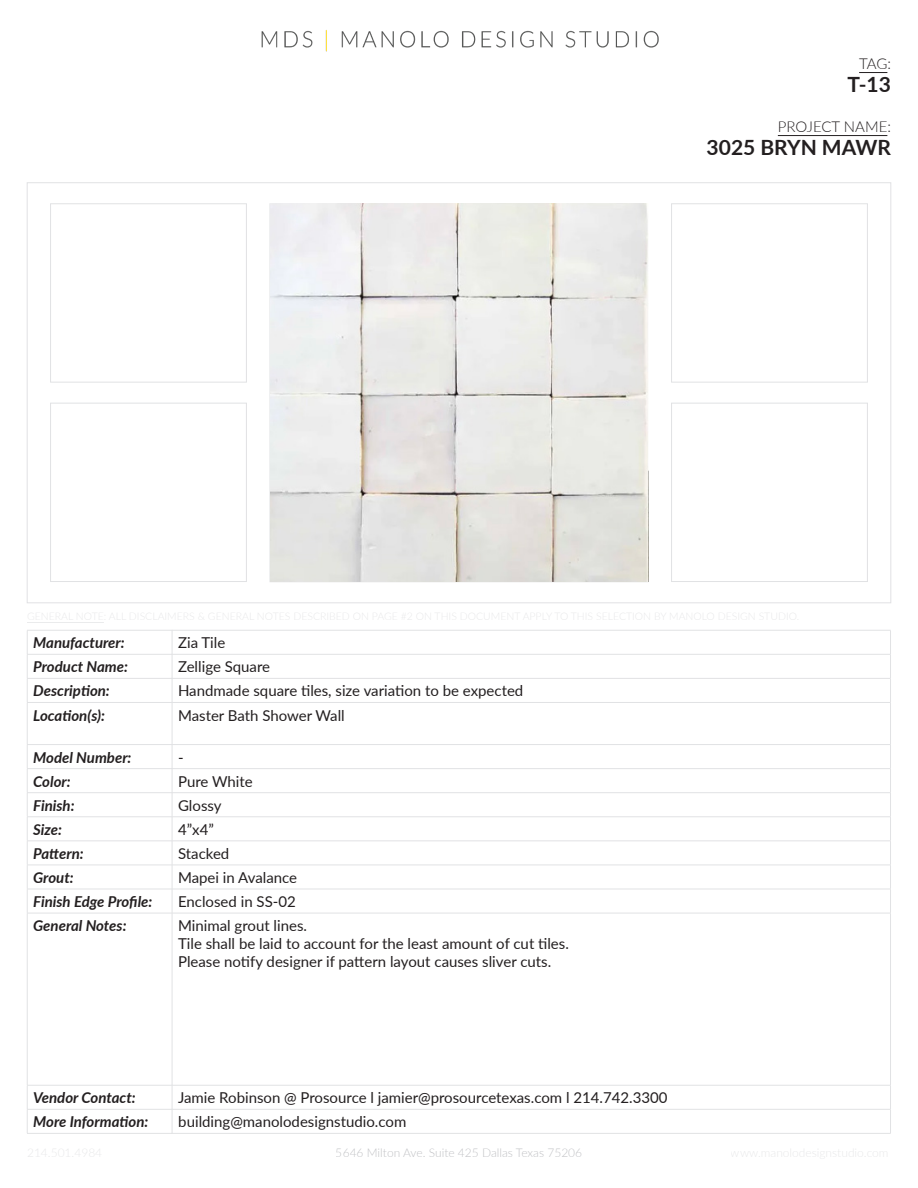
<style>
.page{position:relative;width:918px;height:1188px;background:#fff}
.page>*{position:absolute;margin:0;border:0;box-sizing:border-box;transform-origin:0 0}
.t1{font:700 21px "Lato";color:#231f20}
.t2{font:15px/24px "Lato";color:#231f20}
.t3{font:italic 700 15px/24px "Lato";color:#231f20}
.t4{font:300 15px "Lato";color:#231f20}
.t5{font:300 12px "Lato";color:#b0b1b5}
</style>
<div class="page">
<img style="left:261px;top:30px;width:398px;height:22px">
<svg style="left:859px;top:72px;width:28px;height:1px"></svg>
<hr style="left:778px;top:135px;width:109px;height:1px;background:#231f20">
<hr style="left:27px;top:630px;width:145px;height:1px;background:#e1e2e4">
<hr style="left:27px;top:654px;width:145px;height:1px;background:#e1e2e4">
<hr style="left:27px;top:678px;width:145px;height:1px;background:#e1e2e4">
<svg style="left:27px;top:631px;width:1px;height:71px"></svg>
<hr style="left:27px;top:702px;width:145px;height:1px;background:#e1e2e4">
<hr style="left:27px;top:703px;width:1px;height:41px;background:#e1e2e4">
<hr style="left:27px;top:744px;width:145px;height:1px;background:#e1e2e4">
<hr style="left:27px;top:768px;width:145px;height:1px;background:#e1e2e4">
<hr style="left:27px;top:792px;width:145px;height:1px;background:#e1e2e4">
<hr style="left:27px;top:817px;width:145px;height:1px;background:#e1e2e4">
<hr style="left:27px;top:841px;width:145px;height:1px;background:#e1e2e4">
<hr style="left:27px;top:865px;width:145px;height:1px;background:#e1e2e4">
<hr style="left:27px;top:889px;width:145px;height:1px;background:#e1e2e4">
<svg style="left:27px;top:745px;width:1px;height:168px"></svg>
<hr style="left:27px;top:913px;width:145px;height:1px;background:#e1e2e4">
<hr style="left:27px;top:913px;width:1px;height:172px;background:#e1e2e4">
<hr style="left:27px;top:1085px;width:145px;height:1px;background:#e1e2e4">
<hr style="left:27px;top:1109px;width:145px;height:1px;background:#e1e2e4">
<svg style="left:27px;top:1086px;width:1px;height:47px"></svg>
<hr style="left:27px;top:1133px;width:145px;height:1px;background:#e1e2e4">
<hr style="left:27px;top:622px;width:77px;height:1px;background:#b0b1b5">
<div style="left:671px;top:204px;width:197px;height:178px;border:1px solid #e1e2e4"></div>
<div style="left:671px;top:403px;width:197px;height:179px;border:1px solid #e1e2e4"></div>
<div style="left:50px;top:204px;width:197px;height:178px;border:1px solid #e1e2e4"></div>
<div style="left:50px;top:403px;width:197px;height:179px;border:1px solid #e1e2e4"></div>
<hr style="left:172px;top:630px;width:719px;height:1px;background:#e1e2e4">
<hr style="left:172px;top:654px;width:719px;height:1px;background:#e1e2e4">
<hr style="left:172px;top:678px;width:719px;height:1px;background:#e1e2e4">
<svg style="left:172px;top:631px;width:1px;height:71px"></svg>
<svg style="left:890px;top:631px;width:1px;height:71px"></svg>
<hr style="left:172px;top:702px;width:719px;height:1px;background:#e1e2e4">
<hr style="left:172px;top:703px;width:1px;height:41px;background:#e1e2e4">
<hr style="left:890px;top:703px;width:1px;height:41px;background:#e1e2e4">
<hr style="left:172px;top:744px;width:719px;height:1px;background:#e1e2e4">
<hr style="left:172px;top:768px;width:719px;height:1px;background:#e1e2e4">
<hr style="left:172px;top:792px;width:719px;height:1px;background:#e1e2e4">
<hr style="left:172px;top:817px;width:719px;height:1px;background:#e1e2e4">
<hr style="left:172px;top:841px;width:719px;height:1px;background:#e1e2e4">
<hr style="left:172px;top:865px;width:719px;height:1px;background:#e1e2e4">
<hr style="left:172px;top:889px;width:719px;height:1px;background:#e1e2e4">
<svg style="left:172px;top:745px;width:1px;height:168px"></svg>
<svg style="left:890px;top:745px;width:1px;height:168px"></svg>
<hr style="left:172px;top:913px;width:719px;height:1px;background:#e1e2e4">
<hr style="left:172px;top:913px;width:1px;height:172px;background:#e1e2e4">
<hr style="left:890px;top:913px;width:1px;height:172px;background:#e1e2e4">
<hr style="left:172px;top:1085px;width:719px;height:1px;background:#e1e2e4">
<hr style="left:172px;top:1109px;width:719px;height:1px;background:#e1e2e4">
<svg style="left:172px;top:1086px;width:1px;height:47px"></svg>
<svg style="left:890px;top:1086px;width:1px;height:47px"></svg>
<hr style="left:172px;top:1133px;width:719px;height:1px;background:#e1e2e4">
<img style="left:270px;top:204px;width:378px;height:378px">
<p class="t4" style="left:859px;top:53px;width:33px">TAG:</p>
<h1 class="t1" style="left:847px;top:69px;width:45px">T-13</h1>
<p class="t4" style="left:778px;top:116px;width:115px">PROJECT NAME:</p>
<h1 class="t1" style="left:707px;top:132px;width:186px">3025 BRYN MAWR</h1>
<p class="t3" style="left:33px;top:630px;width:96px">Manufacturer:<br>Product Name:<br>Description:<br>Location(s):</p>
<p class="t3" style="left:33px;top:745px;width:121px">Model Number:<br>Color:<br>Finish:<br>Size:<br>Pattern:<br>Grout:<br>Finish Edge Profile:<br>General Notes:</p>
<p class="t2" style="left:178px;top:630px;width:347px">Zia Tile<br>Zellige Square<br>Handmade square tiles, size variation to be expected<br>Master Bath Shower Wall</p>
<p class="t2" style="left:178px;top:745px;width:131px">-<br>Pure White<br>Glossy<br>4”x4”<br>Stacked<br>Mapei in Avalance<br>Enclosed in SS-02<br>Minimal grout lines.</p>
<p class="t2" style="left:178px;top:934px;width:392px;line-height:18px">Tile shall be laid to account for the least amount of cut tiles.<br>Please notify designer if pattern layout causes sliver cuts.</p>
<p class="t3" style="left:33px;top:1085px;width:117px">Vendor Contact:<br>More Information:</p>
<p class="t2" style="left:178px;top:1085px;width:491px">Jamie Robinson @ Prosource l jamier@prosourcetexas.com l 214.742.3300</p>
<p class="t2" style="left:178px;top:1109px;width:230px">building@manolodesignstudio.com</p>
<p class="t5" style="left:336px;top:1145px;width:248px">5646 Milton Ave. Suite 425 Dallas Texas 75206</p>
</div>
